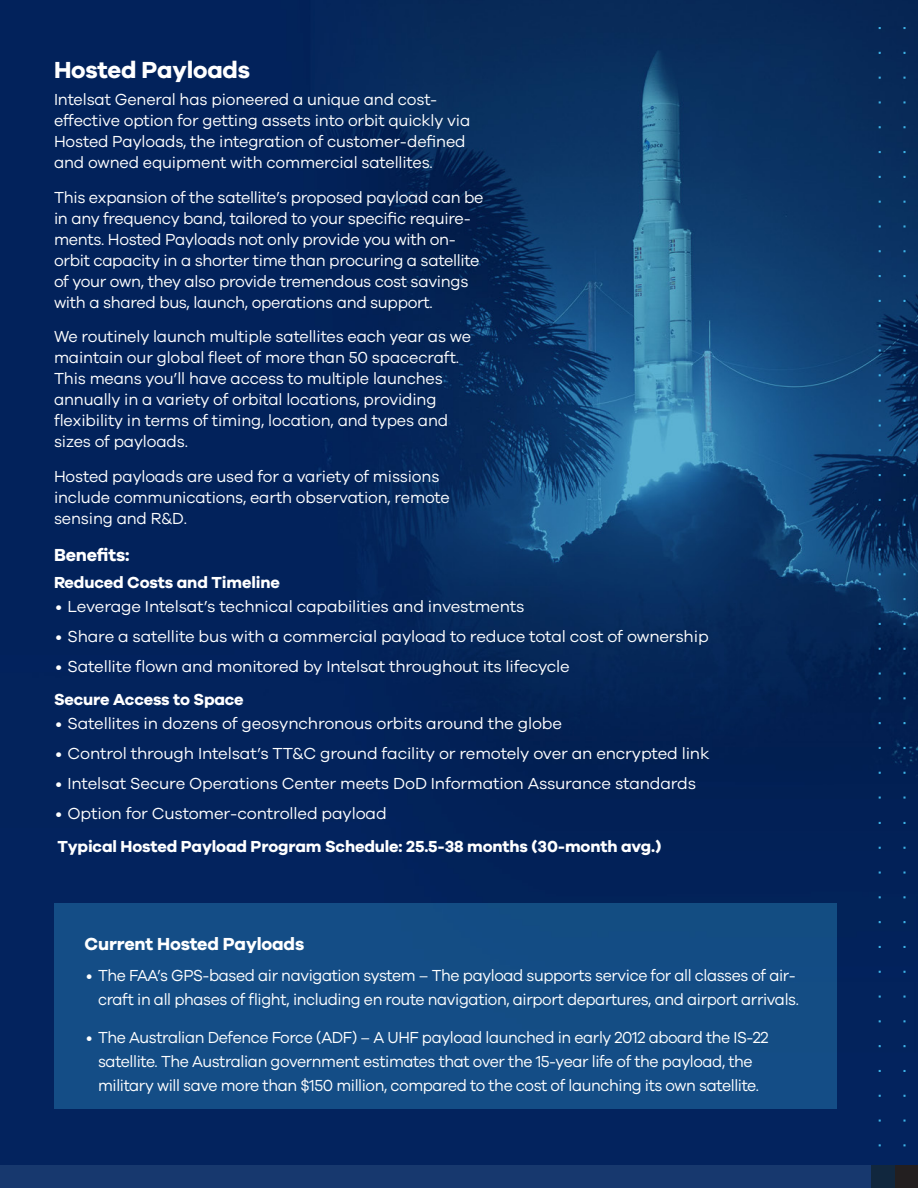
<style>
.page{position:relative;width:918px;height:1188px;background:#fff}
.page>*{position:absolute;margin:0;border:0;box-sizing:border-box;transform-origin:0 0}
.Sub_heads{font:700 24px "Galano Grotesque";letter-spacing:-.01em;color:#fff}
.SUB_SUBheading{font:700 18px "Galano Grotesque";letter-spacing:-.01em;color:#fff}
.Body_text-white{font:16.5px/21px "Galano Grotesque";letter-spacing:-.01em;color:#fff}
.bullet_list{font:16.5px "Galano Grotesque";letter-spacing:-.025em;color:#fff}
.bullet_list-2{font:16.5px/24px "Galano Grotesque";letter-spacing:-.025em;color:#fff;text-align:right;scale:.95 1}
.SUB_SUBheading-2{font:700 16.5px "Galano Grotesque";letter-spacing:-.01em;color:#fff}
</style>
<div class="page">
<img style="left:0;top:0;width:918px;height:1165px">
<div style="left:54px;top:904px;width:783px;height:205px;background:#144d86"></div>
<div style="left:0;top:1165px;width:873px;height:23px;background:#17386e"></div>
<div style="left:895px;top:1165px;width:23px;height:23px;background:#231f20"></div>
<div style="left:872px;top:1165px;width:23px;height:23px;background:#11273e"></div>
<p class="Sub_heads" style="left:54px;top:55px;width:198px">Hosted Payloads</p>
<p class="Body_text-white" style="left:54px;top:88px;width:418px">Intelsat General has pioneered a unique and cost&shy;effective option for getting assets into orbit quickly via Hosted Payloads, the integration of customer-defined and owned equipment with commercial satellites.</p>
<p class="Body_text-white" style="left:54px;top:186px;width:431px">This expansion of the satellite’s proposed payload can be in any frequency band, tailored to your specific require&shy;ments. Hosted Payloads not only provide you with on&shy;orbit capacity in a shorter time than procuring a satellite of your own, they also provide tremendous cost savings with a shared bus, launch, operations and support.</p>
<p class="Body_text-white" style="left:54px;top:325px;width:419px">We routinely launch multiple satellites each year as we maintain our global fleet of more than 50 spacecraft.<br>This means you’ll have access to multiple launches annually in a variety of orbital locations, providing flexibility in terms of timing, location, and types and sizes of payloads.</p>
<p class="Body_text-white" style="left:54px;top:465px;width:397px">Hosted payloads are used for a variety of missions include communications, earth observation, remote sensing and R&amp;D.</p>
<p class="SUB_SUBheading" style="left:54px;top:544px;width:77px">Benefits:</p>
<p class="SUB_SUBheading-2" style="left:54px;top:573px;width:227px">Reduced Costs and Timeline</p>
<p class="bullet_list" style="left:56px;top:597px;width:471px">• Leverage Intelsat’s technical capabilities and investments</p>
<p class="bullet_list" style="left:56px;top:627px;width:655px">• Share a satellite bus with a commercial payload to reduce total cost of ownership</p>
<p class="bullet_list" style="left:56px;top:657px;width:516px">• Satellite flown and monitored by Intelsat throughout its lifecycle</p>
<p class="SUB_SUBheading-2" style="left:54px;top:690px;width:191px">Secure Access to Space</p>
<p class="bullet_list" style="left:56px;top:714px;width:508px">• Satellites in dozens of geosynchronous orbits around the globe</p>
<p class="bullet_list" style="left:56px;top:744px;width:656px">• Control through Intelsat’s TT&amp;C ground facility or remotely over an encrypted link</p>
<p class="bullet_list" style="left:56px;top:774px;width:642px">• Intelsat Secure Operations Center meets DoD Information Assurance standards</p>
<p class="bullet_list" style="left:56px;top:804px;width:333px">• Option for Customer-controlled payload</p>
<p class="SUB_SUBheading-2" style="left:58px;top:837px;width:605px">Typical Hosted Payload Program Schedule: 25.5-38 months (30-month avg.)</p>
<p class="SUB_SUBheading" style="left:85px;top:932px;width:221px">Current Hosted Payloads</p>
<p class="bullet_list-2" style="left:86px;top:963px;width:752px">• The FAA’s GPS-based air navigation system – The payload supports service for all classes of air&shy;craft in all phases of flight, including en route navigation, airport departures, and airport arrivals.</p>
<p class="bullet_list-2" style="left:86px;top:1025px;width:720px;text-align:center">• The Australian Defence Force (ADF) – A UHF payload launched in early 2012 aboard the IS-22 satellite. The Australian government estimates that over the 15-year life of the payload, the military will save more than $150 million, compared to the cost of launching its own satellite.</p>
</div>
